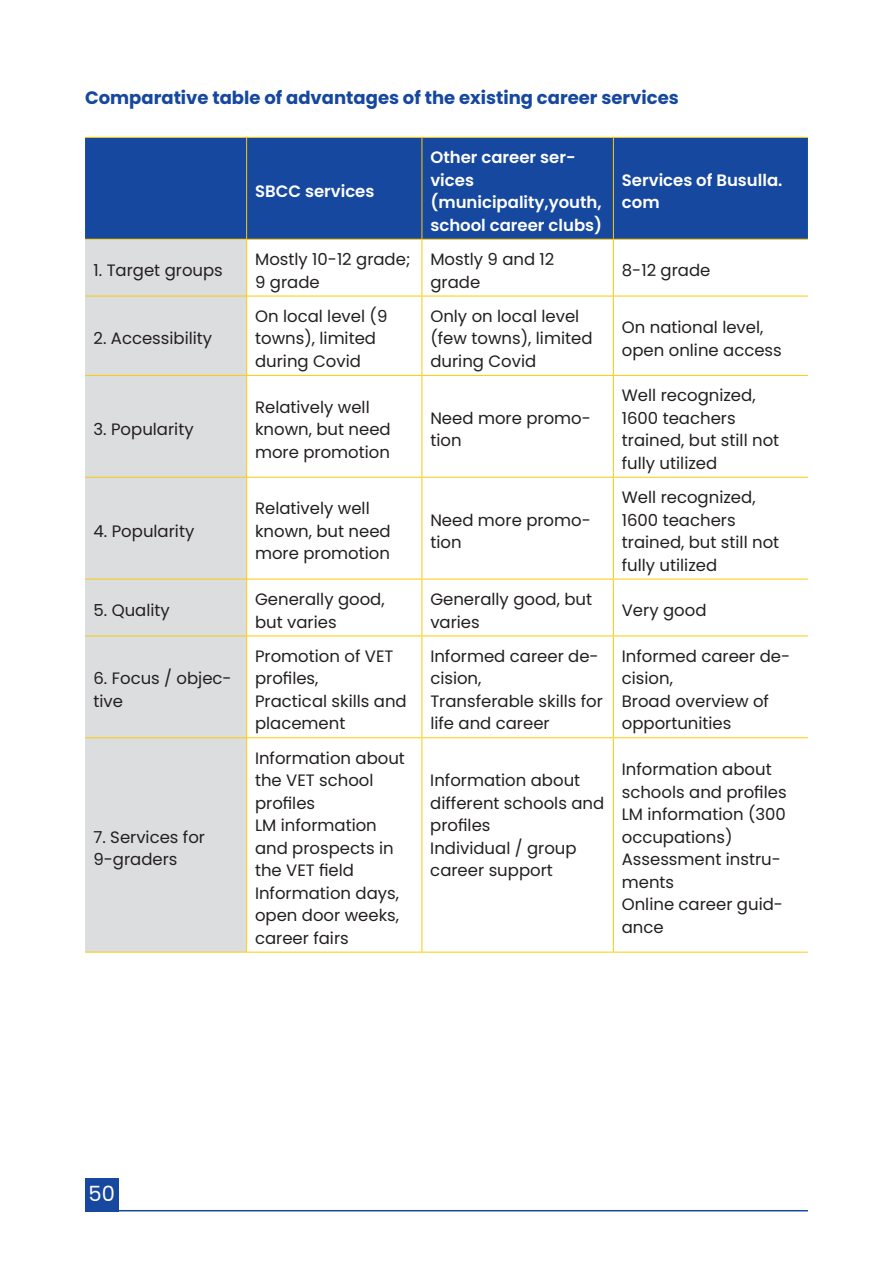
<style>
.page{position:relative;width:893px;height:1263px;background:#fff}
.page>*{position:absolute;margin:0;border:0;box-sizing:border-box;transform-origin:0 0}
.t1{font:21px "Poppins";color:#fff}
.t2{font:700 18px "Poppins";color:#15489e}
.t3{font:16.5px/22.5px "Poppins";color:#231f20}
.t4{font:600 16.5px/22.5px "Poppins";color:#fff}
</style>
<div class="page">
<div style="left:85px;top:1178px;width:34px;height:33px;background:#15489e"></div>
<hr style="left:85px;top:1210px;width:723px;height:1px;background:#15489e">
<div style="left:85px;top:138px;width:723px;height:101px;background:#15489e"></div>
<div style="left:85px;top:240px;width:161px;height:712px;background:#dcdddf"></div>
<hr style="left:85px;top:137px;width:162px;height:1px;background:#feca0a">
<hr style="left:247px;top:137px;width:175px;height:1px;background:#feca0a">
<hr style="left:246px;top:138px;width:1px;height:101px;background:#feca0a">
<hr style="left:422px;top:137px;width:191px;height:1px;background:#feca0a">
<hr style="left:421px;top:138px;width:1px;height:101px;background:#feca0a">
<hr style="left:613px;top:137px;width:195px;height:1px;background:#feca0a">
<hr style="left:613px;top:138px;width:1px;height:101px;background:#feca0a">
<hr style="left:85px;top:239px;width:162px;height:1px;background:#feca0a">
<hr style="left:247px;top:239px;width:175px;height:1px;background:#feca0a">
<hr style="left:246px;top:240px;width:1px;height:56px;background:#feca0a">
<hr style="left:422px;top:239px;width:191px;height:1px;background:#feca0a">
<hr style="left:421px;top:240px;width:1px;height:56px;background:#feca0a">
<hr style="left:613px;top:239px;width:195px;height:1px;background:#feca0a">
<hr style="left:613px;top:240px;width:1px;height:56px;background:#feca0a">
<hr style="left:85px;top:296px;width:162px;height:1px;background:#feca0a">
<hr style="left:247px;top:296px;width:175px;height:1px;background:#feca0a">
<hr style="left:246px;top:296px;width:1px;height:79px;background:#feca0a">
<hr style="left:422px;top:296px;width:191px;height:1px;background:#feca0a">
<hr style="left:421px;top:296px;width:1px;height:79px;background:#feca0a">
<hr style="left:613px;top:296px;width:195px;height:1px;background:#feca0a">
<hr style="left:613px;top:296px;width:1px;height:79px;background:#feca0a">
<hr style="left:85px;top:375px;width:162px;height:1px;background:#feca0a">
<hr style="left:247px;top:375px;width:175px;height:1px;background:#feca0a">
<hr style="left:246px;top:376px;width:1px;height:101px;background:#feca0a">
<hr style="left:422px;top:375px;width:191px;height:1px;background:#feca0a">
<hr style="left:421px;top:376px;width:1px;height:101px;background:#feca0a">
<hr style="left:613px;top:375px;width:195px;height:1px;background:#feca0a">
<hr style="left:613px;top:376px;width:1px;height:101px;background:#feca0a">
<hr style="left:85px;top:477px;width:162px;height:1px;background:#feca0a">
<hr style="left:247px;top:477px;width:175px;height:1px;background:#feca0a">
<hr style="left:246px;top:478px;width:1px;height:101px;background:#feca0a">
<hr style="left:422px;top:477px;width:191px;height:1px;background:#feca0a">
<hr style="left:421px;top:478px;width:1px;height:101px;background:#feca0a">
<hr style="left:613px;top:477px;width:195px;height:1px;background:#feca0a">
<hr style="left:613px;top:478px;width:1px;height:101px;background:#feca0a">
<hr style="left:85px;top:579px;width:162px;height:1px;background:#feca0a">
<hr style="left:247px;top:579px;width:175px;height:1px;background:#feca0a">
<hr style="left:246px;top:579px;width:1px;height:56px;background:#feca0a">
<hr style="left:422px;top:579px;width:191px;height:1px;background:#feca0a">
<hr style="left:421px;top:579px;width:1px;height:56px;background:#feca0a">
<hr style="left:613px;top:579px;width:195px;height:1px;background:#feca0a">
<hr style="left:613px;top:579px;width:1px;height:56px;background:#feca0a">
<hr style="left:85px;top:635px;width:162px;height:1px;background:#feca0a">
<hr style="left:247px;top:635px;width:175px;height:1px;background:#feca0a">
<hr style="left:246px;top:636px;width:1px;height:101px;background:#feca0a">
<hr style="left:422px;top:635px;width:191px;height:1px;background:#feca0a">
<hr style="left:421px;top:636px;width:1px;height:101px;background:#feca0a">
<hr style="left:613px;top:635px;width:195px;height:1px;background:#feca0a">
<hr style="left:613px;top:636px;width:1px;height:101px;background:#feca0a">
<hr style="left:85px;top:737px;width:162px;height:1px;background:#feca0a">
<hr style="left:247px;top:737px;width:175px;height:1px;background:#feca0a">
<hr style="left:246px;top:738px;width:1px;height:214px;background:#feca0a">
<hr style="left:422px;top:737px;width:191px;height:1px;background:#feca0a">
<hr style="left:421px;top:738px;width:1px;height:214px;background:#feca0a">
<hr style="left:613px;top:737px;width:195px;height:1px;background:#feca0a">
<hr style="left:613px;top:738px;width:1px;height:214px;background:#feca0a">
<hr style="left:85px;top:952px;width:162px;height:1px;background:#feca0a">
<hr style="left:247px;top:952px;width:175px;height:1px;background:#feca0a">
<hr style="left:422px;top:952px;width:191px;height:1px;background:#feca0a">
<hr style="left:613px;top:952px;width:195px;height:1px;background:#feca0a">
<p class="t2" style="left:85px;top:87px;width:595px">Comparative table of advantages of the existing career services</p>
<p class="t4" style="left:255px;top:180px;width:121px">SBCC services</p>
<p class="t4" style="left:430px;top:146px;width:173px">Other career ser&shy;vices (municipality,youth, school career clubs)</p>
<p class="t4" style="left:622px;top:169px;width:162px">Services of Busulla. com</p>
<p class="t3" style="left:94px;top:259px;width:131px">1. Target groups</p>
<p class="t3" style="left:255px;top:248px;width:157px">Mostly 10-12 grade;<br>9 grade</p>
<p class="t3" style="left:430px;top:248px;width:125px">Mostly 9 and 12 grade</p>
<p class="t3" style="left:622px;top:259px;width:90px">8-12 grade</p>
<p class="t3" style="left:94px;top:327px;width:120px">2. Accessibility</p>
<p class="t3" style="left:255px;top:305px;width:134px">On local level (9 towns), limited during Covid</p>
<p class="t3" style="left:430px;top:305px;width:164px">Only on local level (few towns), limited during Covid</p>
<p class="t3" style="left:622px;top:316px;width:161px">On national level, open online access</p>
<p class="t3" style="left:94px;top:418px;width:102px">3. Popularity</p>
<p class="t3" style="left:93px;top:520px;width:102px">4. Popularity</p>
<p class="t3" style="left:255px;top:396px;width:137px">Relatively well known, but need more promotion</p>
<p class="t3" style="left:430px;top:407px;width:162px">Need more promo&shy;tion</p>
<p class="t3" style="left:255px;top:497px;width:137px">Relatively well known, but need more promotion</p>
<p class="t3" style="left:430px;top:509px;width:162px">Need more promo&shy;tion</p>
<p class="t3" style="left:622px;top:384px;width:159px">Well recognized,<br>1600 teachers trained, but still not fully utilized</p>
<p class="t3" style="left:622px;top:486px;width:159px">Well recognized,<br>1600 teachers trained, but still not fully utilized</p>
<p class="t3" style="left:93px;top:599px;width:78px">5. Quality</p>
<p class="t3" style="left:255px;top:588px;width:131px">Generally good, but varies</p>
<p class="t3" style="left:430px;top:588px;width:163px">Generally good, but varies</p>
<p class="t3" style="left:622px;top:599px;width:86px">Very good</p>
<p class="t3" style="left:93px;top:667px;width:140px">6. Focus / objec&shy;tive</p>
<p class="t3" style="left:93px;top:826px;width:113px">7. Services for<br>9-graders</p>
<p class="t3" style="left:255px;top:645px;width:153px">Promotion of VET profiles,<br>Practical skills and placement</p>
<p class="t3" style="left:430px;top:645px;width:174px">Informed career de&shy;cision,<br>Transferable skills for life and career</p>
<p class="t3" style="left:622px;top:645px;width:170px">Informed career de&shy;cision,<br>Broad overview of opportunities</p>
<p class="t3" style="left:255px;top:747px;width:151px">Information about the VET school profiles<br>LM information and prospects in the VET field<br>Information days, open door weeks, career fairs</p>
<p class="t3" style="left:430px;top:769px;width:175px">Information about different schools and profiles<br>Individual / group career support</p>
<p class="t3" style="left:622px;top:758px;width:166px">Information about schools and profiles<br>LM information (300 occupations)<br>Assessment instru&shy;ments<br>Online career guid&shy;ance</p>
<p class="t1" style="left:89px;top:1182px;width:28px">50</p>
</div>
